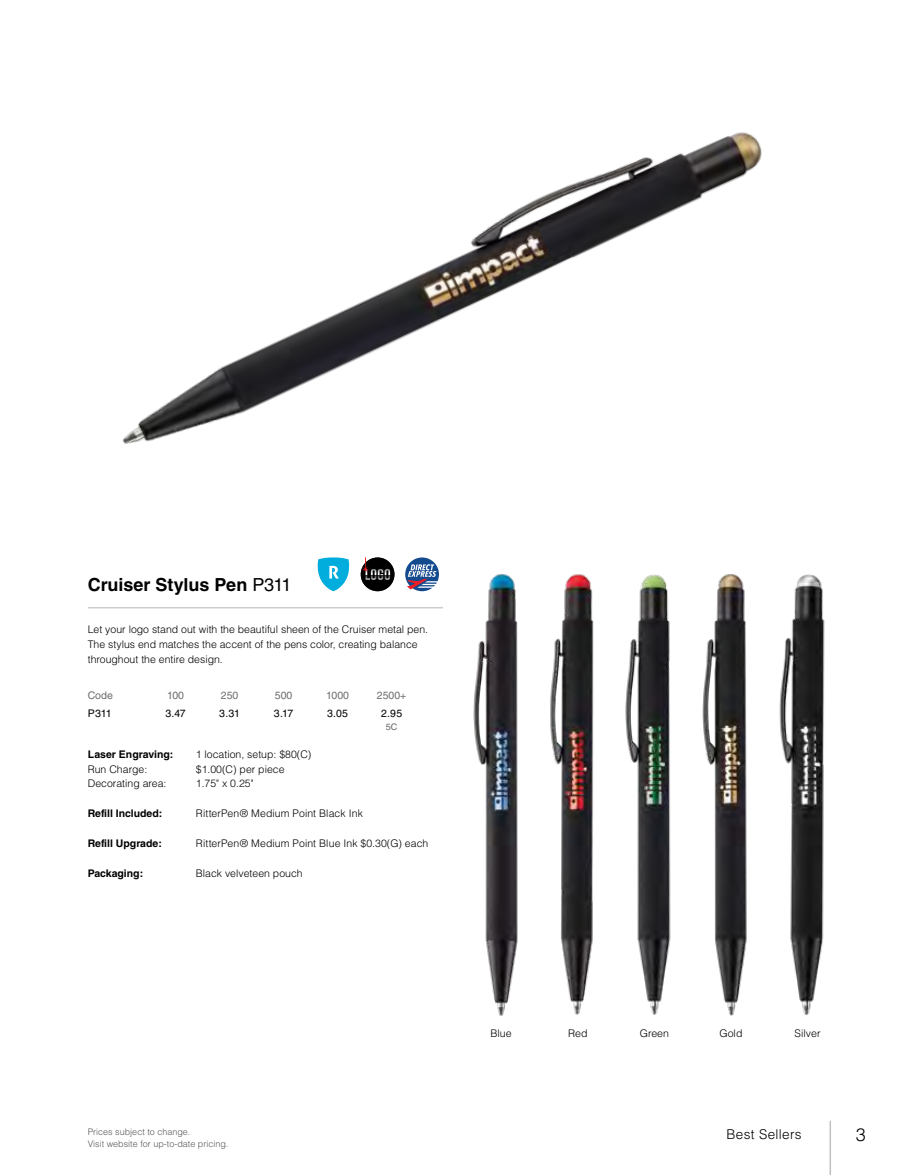
<style>
.page{position:relative;width:905px;height:1175px;background:#fff}
.page>*{position:absolute;margin:0;border:0;box-sizing:border-box;transform-origin:0 0}
.t1{font:700 18px "Helvetica LT Std";letter-spacing:-.005em;color:#000}
.t2{font:300 18px "Helvetica LT Std";color:#000}
.t3{font:300 13.5px "Helvetica LT Std";letter-spacing:.025em;color:#000}
.t4{font:300 10.5px/15px "Helvetica LT Std";color:#000}
.t5{font:700 10.5px "Helvetica LT Std";color:#000}
.t6{font:10.5px "Helvetica LT Std";letter-spacing:-.02em;color:#000}
.t7{font:10.5px "Helvetica LT Std";color:#6d6e71}
.t8{font:300 9px/12px "Helvetica LT Std";color:#58595b}
.t9{font:9px "Helvetica LT Std";color:#636466}
.s1{font-weight:400}
</style>
<div class="page">
<img style="left:702px;top:574px;width:45px;height:442px">
<img style="left:779px;top:574px;width:46px;height:442px">
<img style="left:625px;top:574px;width:46px;height:441px">
<img style="left:550px;top:574px;width:44px;height:441px">
<img style="left:473px;top:574px;width:45px;height:442px">
<img style="left:122px;top:132px;width:640px;height:312px">
<hr style="left:88px;top:607px;width:355px;height:1px;background:#b1b4b6">
<svg style="left:317px;top:557px;width:33px;height:34px"></svg>
<svg style="left:361px;top:564px;width:33px;height:27px"></svg>
<div style="left:361px;top:557px;width:33px;height:34px;background:#000;border-radius:50%"></div>
<svg style="left:361px;top:557px;width:29px;height:23px"></svg>
<svg style="left:405px;top:557px;width:34px;height:34px"></svg>
<hr style="left:829px;top:1120px;width:2px;height:54px;background:#000">
<h1 class="t1" style="left:88px;top:573px;width:205px">Cruiser Stylus Pen <span class="s1">P311</span></h1>
<p class="t4" style="left:88px;top:621px;width:342px">Let your logo stand out with the beautiful sheen of the Cruiser metal pen.<br>The stylus end matches the accent of the pens color, creating balance throughout the entire design.</p>
<p class="t7" style="left:88px;top:689px;width:27px">Code</p>
<p class="t7" style="left:167px;top:689px;width:18px">100</p>
<p class="t7" style="left:221px;top:689px;width:19px">250</p>
<p class="t7" style="left:275px;top:689px;width:19px">500</p>
<p class="t7" style="left:326px;top:689px;width:24px">1000</p>
<p class="t7" style="left:377px;top:689px;width:31px">2500+</p>
<p class="t6" style="left:88px;top:707px;width:25px">P311</p>
<p class="t6" style="left:165px;top:707px;width:22px">3.47</p>
<p class="t6" style="left:219px;top:707px;width:22px">3.31</p>
<p class="t6" style="left:274px;top:707px;width:21px">3.17</p>
<p class="t6" style="left:327px;top:707px;width:22px">3.05</p>
<p class="t6" style="left:381px;top:707px;width:22px">2.95</p>
<p class="t9" style="left:386px;top:722px;width:13px">5C</p>
<p class="t5" style="left:88px;top:747px;width:87px">Laser Engraving:</p>
<p class="t4" style="left:196px;top:746px;width:117px">1 location, setup: $80(C)</p>
<p class="t4" style="left:88px;top:761px;width:61px">Run Charge:</p>
<p class="t4" style="left:196px;top:761px;width:90px">$1.00(C) per piece</p>
<p class="t4" style="left:88px;top:776px;width:80px">Decorating area:</p>
<p class="t4" style="left:196px;top:776px;width:59px">1.75" x 0.25"</p>
<p class="t5" style="left:88px;top:807px;width:76px">Refill Included:</p>
<p class="t4" style="left:196px;top:806px;width:169px">RitterPen® Medium Point Black Ink</p>
<p class="t5" style="left:88px;top:836px;width:75px">Refill Upgrade:</p>
<p class="t4" style="left:196px;top:835px;width:234px">RitterPen® Medium Point Blue Ink $0.30(G) each</p>
<p class="t5" style="left:88px;top:866px;width:57px">Packaging:</p>
<p class="t4" style="left:196px;top:865px;width:108px">Black velveteen pouch</p>
<p class="t4" style="left:490px;top:1025px;width:23px">Blue</p>
<p class="t4" style="left:568px;top:1025px;width:21px">Red</p>
<p class="t4" style="left:639px;top:1025px;width:31px">Green</p>
<p class="t4" style="left:719px;top:1025px;width:24px">Gold</p>
<p class="t4" style="left:794px;top:1025px;width:27px">Silver</p>
<p class="t8" style="left:88px;top:1125px;width:142px">Prices subject to change.<br>Visit website for up-to-date pricing.</p>
<p class="t3" style="left:726px;top:1125px;width:77px">Best Sellers</p>
<h1 class="t2" style="left:855px;top:1123px;width:12px">3</h1>
</div>
